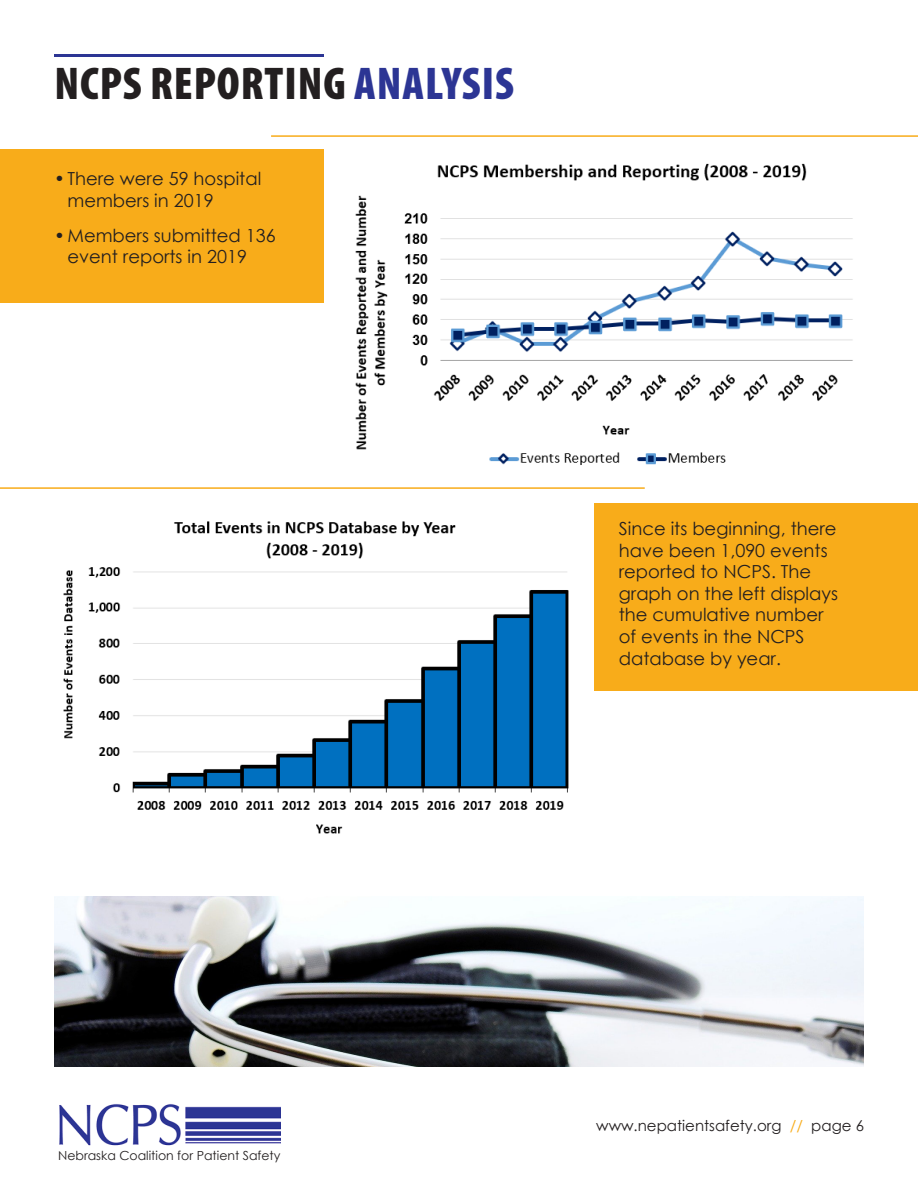
<style>
.page{position:relative;width:918px;height:1188px;background:#fff}
.page>*{position:absolute;margin:0;border:0;box-sizing:border-box;transform-origin:0 0}
.t1{font:900 condensed 46.05px "Myriad Pro";letter-spacing:.02em;color:#231f20}
.t2{font:18px/21.6px "Century Gothic";color:#231f20}
.t3{font:15px "Century Gothic";color:#231f20}
.t4{font:12.45px "Century Gothic";color:#231f20}
.s1{color:#2c3594}
.s2{color:#f8ac1a}
</style>
<div class="page">
<img style="left:59px;top:1104px;width:222px;height:42px">
<div style="left:0;top:149px;width:324px;height:153px;background:#f8ac1a"></div>
<hr style="left:54px;top:54px;width:270px;height:3px;background:#2c3594">
<img style="left:355px;top:163px;width:498px;height:302px">
<img style="left:63px;top:521px;width:506px;height:313px">
<div style="left:594px;top:504px;width:324px;height:187px;background:#f8ac1a"></div>
<img style="left:54px;top:896px;width:810px;height:170px">
<hr style="left:271px;top:135px;width:647px;height:2px;background:#f8ac1a">
<hr style="left:0;top:487px;width:645px;height:2px;background:#f8ac1a">
<p class="t1" style="left:54px;top:58px;width:461px">NCPS REPORTING <span class="s1">ANALYSIS</span></p>
<p class="t2" style="left:68px;top:167px;width:195px;text-indent:-14px">•There were 59 hospital members in 2019</p>
<p class="t2" style="left:68px;top:224px;width:210px;text-indent:-14px">•Members submitted 136 event reports in 2019</p>
<p class="t2" style="left:619px;top:517px;width:221px">Since its beginning, there have been 1,090 events reported to NCPS. The graph on the left displays the cumulative number of events in the NCPS database by year.</p>
<p class="t4" style="left:58px;top:1146px;width:224px">Nebraska Coalition for Patient Safety</p>
<p class="t3" style="left:596px;top:1115px;width:269px">www.nepatientsafety.org <span class="s2">//</span> page 6</p>
</div>
